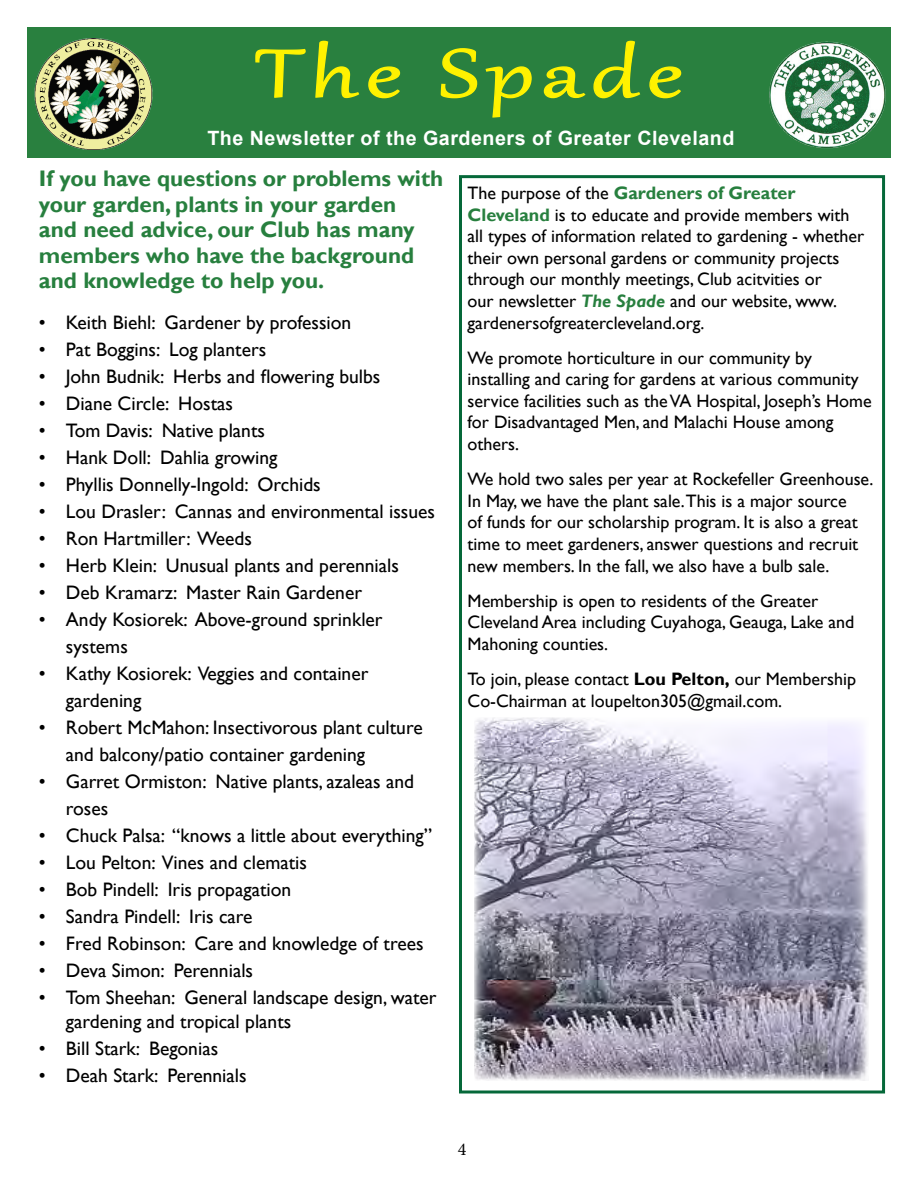
<style>
.page{position:relative;width:918px;height:1188px;background:#fff}
.page>*{position:absolute;margin:0;border:0;box-sizing:border-box;transform-origin:0 0}
.t1{font:83.1px "Gabriola";letter-spacing:.075em;color:#fff200;scale:1.36 1}
.t2{font:700 22.5px/25.5px "Gill Sans";color:#277f3e}
.t3{font:700 19.65px "Arial";letter-spacing:.025em;color:#fff}
.t4{font:19.5px/27px "Gill Sans";color:#000}
.t5{font:18px/21.6px "Gill Sans";color:#000}
.t6{font:18px "Minion Pro";color:#000}
.s1{font-weight:700;color:#277f3e}
.s2{font-weight:700;font-style:italic;color:#277f3e}
.s3{font-weight:700}
</style>
<div class="page">
<div style="left:27px;top:28px;width:864px;height:130px;background:#29803f"></div>
<img style="left:34px;top:38px;width:119px;height:111px">
<img style="left:769px;top:41px;width:117px;height:108px">
<svg style="left:255px;top:48px;width:51px;height:50px"></svg>
<svg style="left:315px;top:40px;width:45px;height:59px"></svg>
<svg style="left:368px;top:66px;width:33px;height:33px"></svg>
<svg style="left:440px;top:48px;width:38px;height:51px"></svg>
<svg style="left:485px;top:66px;width:47px;height:52px"></svg>
<svg style="left:543px;top:66px;width:43px;height:33px"></svg>
<svg style="left:593px;top:40px;width:48px;height:59px"></svg>
<svg style="left:649px;top:66px;width:33px;height:33px"></svg>
<div style="left:459px;top:175px;width:426px;height:919px;border:3px solid #056839"></div>
<img style="left:474px;top:718px;width:394px;height:362px">
<h1 class="t1" style="left:256px;top:19px;width:315px">The Spade</h1>
<p class="t3" style="left:207px;top:124px;width:529px">The Newsletter of the Gardeners of Greater Cleveland</p>
<p class="t2" style="left:39px;top:167px;width:406px">If you have questions or problems with your garden, plants in your garden<br>and need advice, our Club has many members who have the background and knowledge to help you.</p>
<p class="t4" style="left:39px;top:309px;width:314px">• Keith Biehl: Gardener by profession</p>
<p class="t4" style="left:39px;top:336px;width:229px">• Pat Boggins: Log planters</p>
<p class="t4" style="left:39px;top:363px;width:343px">• John Budnik: Herbs and flowering bulbs</p>
<p class="t4" style="left:39px;top:390px;width:196px">• Diane Circle: Hostas</p>
<p class="t4" style="left:39px;top:417px;width:228px">• Tom Davis: Native plants</p>
<p class="t4" style="left:39px;top:444px;width:240px">• Hank Doll: Dahlia growing</p>
<p class="t4" style="left:39px;top:471px;width:283px">• Phyllis Donnelly-Ingold: Orchids</p>
<p class="t4" style="left:39px;top:498px;width:398px">• Lou Drasler: Cannas and environmental issues</p>
<p class="t4" style="left:39px;top:525px;width:214px">• Ron Hartmiller: Weeds</p>
<p class="t4" style="left:39px;top:552px;width:362px">• Herb Klein: Unusual plants and perennials</p>
<p class="t4" style="left:39px;top:579px;width:325px">• Deb Kramarz: Master Rain Gardener</p>
<p class="t4" style="left:66px;top:606px;width:318px;text-indent:-27px">• Andy Kosiorek: Above-ground sprinkler systems</p>
<p class="t4" style="left:66px;top:660px;width:304px;text-indent:-27px">• Kathy Kosiorek: Veggies and container gardening</p>
<p class="t4" style="left:66px;top:714px;width:358px;text-indent:-27px">• Robert McMahon: Insectivorous plant culture and balcony/patio container gardening</p>
<p class="t4" style="left:66px;top:768px;width:350px;text-indent:-27px">• Garret Ormiston: Native plants, azaleas and roses</p>
<p class="t4" style="left:39px;top:822px;width:395px">• Chuck Palsa: “knows a little about everything”</p>
<p class="t4" style="left:39px;top:849px;width:270px">• Lou Pelton: Vines and clematis</p>
<p class="t4" style="left:39px;top:876px;width:254px">• Bob Pindell: Iris propagation</p>
<p class="t4" style="left:39px;top:903px;width:215px">• Sandra Pindell: Iris care</p>
<p class="t4" style="left:39px;top:930px;width:386px">• Fred Robinson: Care and knowledge of trees</p>
<p class="t4" style="left:39px;top:957px;width:216px">• Deva Simon: Perennials</p>
<p class="t4" style="left:66px;top:986px;width:372px;line-height:24px;text-indent:-27px">• Tom Sheehan: General landscape design, water gardening and tropical plants</p>
<p class="t4" style="left:39px;top:1035px;width:181px">• Bill Stark: Begonias</p>
<p class="t4" style="left:39px;top:1062px;width:209px">• Deah Stark: Perennials</p>
<p class="t5" style="left:468px;top:182px;width:398px">The purpose of the <span class="s1">Gardeners of Greater Cleveland</span> is to educate and provide members with all types of information related to gardening - whether their own personal gardens or community projects through our monthly meetings, Club acitvities or<br>our newsletter <span class="s2">The Spade</span> and our website, www. gardenersofgreatercleveland.org.</p>
<p class="t5" style="left:468px;top:347px;width:406px">We promote horticulture in our community by installing and caring for gardens at various community service facilities such as the VA Hospital, Joseph’s Home for Disadvantaged Men, and Malachi House among others.</p>
<p class="t5" style="left:468px;top:469px;width:407px">We hold two sales per year at Rockefeller Greenhouse.<br>In May, we have the plant sale.This is a major source<br>of funds for our scholarship program. It is also a great time to meet gardeners, answer questions and recruit new members. In the fall, we also have a bulb sale.</p>
<p class="t5" style="left:468px;top:590px;width:388px">Membership is open to residents of the Greater<br>Cleveland Area including Cuyahoga, Geauga, Lake and<br>Mahoning counties.</p>
<p class="t5" style="left:468px;top:668px;width:390px">To join, please contact <span class="s3">Lou Pelton,</span> our Membership<br>Co-Chairman at loupelton305@gmail.com.</p>
<p class="t6" style="left:458px;top:1137px;width:10px">4</p>
</div>
